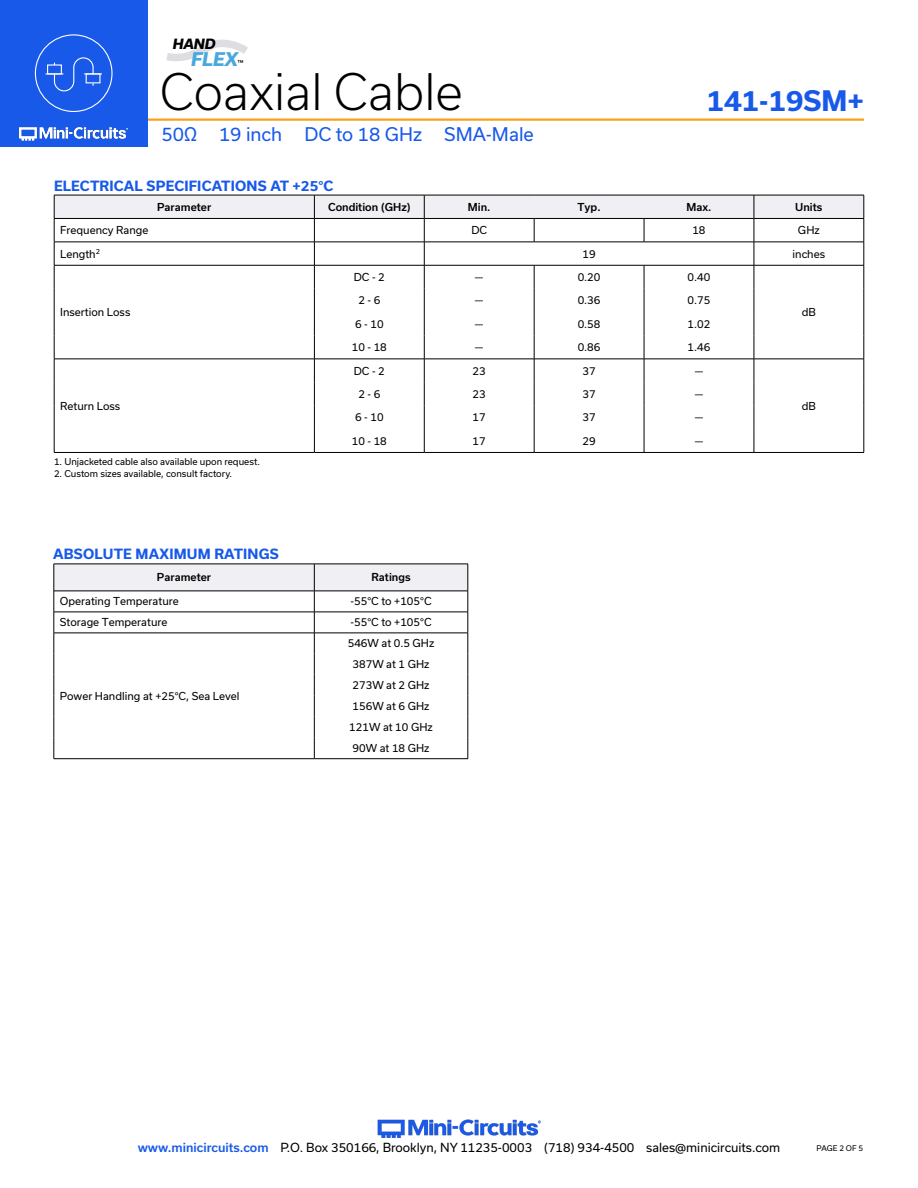
<style>
.page{position:relative;width:918px;height:1188px;background:#fff}
.page>*{position:absolute;margin:0;border:0;box-sizing:border-box;transform-origin:0 0}
.t1{font:300 48px "Usual";color:#000}
.t2{font:700 27px "Usual";color:#1859ea}
.t3{font:18px "Usual";color:#1859ea}
.t4{font:italic 800 18px "Usual";color:#48a8de}
.Blue_Headers{font:700 13.5px "Usual";letter-spacing:.015em;color:#1859ea}
.t5{font:italic 800 13.5px "Usual";color:#000}
.t6{font:12px "Usual";color:#000}
.Table_Body_Center{font:10.5px "Usual";color:#000}
.Table_Body_Left_Justified{font:10.5px "Usual";color:#000}
.Table_Header_Center{font:500 10.5px "Usual";color:#000}
.Notes{font:9px "Usual";color:#000}
.t7{font:7.5px "Usual";color:#000}
.s1{font-weight:500;color:#1859ea}
</style>
<div class="page">
<svg style="left:166px;top:39px;width:82px;height:22px"></svg>
<hr style="left:754px;top:452px;width:110px;height:1px;background:#000">
<hr style="left:314px;top:452px;width:110px;height:1px;background:#000">
<hr style="left:424px;top:452px;width:110px;height:1px;background:#000">
<hr style="left:534px;top:452px;width:110px;height:1px;background:#000">
<svg style="left:54px;top:195px;width:811px;height:257px"></svg>
<hr style="left:644px;top:452px;width:110px;height:1px;background:#000">
<hr style="left:54px;top:452px;width:260px;height:1px;background:#000">
<div style="left:54px;top:564px;width:260px;height:27px;background:#efeff4"></div>
<div style="left:314px;top:564px;width:154px;height:27px;background:#efeff4"></div>
<hr style="left:314px;top:612px;width:154px;height:1px;background:#000">
<hr style="left:314px;top:633px;width:154px;height:1px;background:#000">
<hr style="left:314px;top:564px;width:154px;height:1px;background:#000">
<hr style="left:314px;top:591px;width:154px;height:1px;background:#000">
<hr style="left:54px;top:564px;width:260px;height:1px;background:#000">
<hr style="left:54px;top:591px;width:260px;height:1px;background:#000">
<hr style="left:54px;top:612px;width:260px;height:1px;background:#000">
<hr style="left:54px;top:633px;width:260px;height:1px;background:#000">
<svg style="left:54px;top:564px;width:1px;height:194px"></svg>
<svg style="left:314px;top:564px;width:1px;height:194px"></svg>
<hr style="left:54px;top:758px;width:260px;height:1px;background:#000">
<svg style="left:468px;top:564px;width:1px;height:195px"></svg>
<hr style="left:314px;top:758px;width:154px;height:1px;background:#000">
<hr style="left:111px;top:118px;width:753px;height:3px;background:#faa21b">
<div style="left:0;top:0;width:147px;height:147px;background:#1859ea"></div>
<img style="left:18px;top:126px;width:111px;height:15px">
<svg style="left:36px;top:57px;width:77px;height:35px"></svg>
<img style="left:377px;top:1119px;width:164px;height:19px">
<p class="t5" style="left:173px;top:36px;width:44px">HAND</p>
<h3 class="t4" style="left:191px;top:49px;width:48px">FLEX</h3>
<p class="Notes" style="left:238px;top:58px;width:7px">™</p>
<h1 class="t1" style="left:160px;top:64px;width:305px">Coaxial Cable</h1>
<h3 class="t3" style="left:161px;top:124px;width:374px">50Ω 19 inch DC to 18 GHz SMA-Male</h3>
<h2 class="t2" style="left:707px;top:85px;width:159px">141-19SM+</h2>
<p class="Blue_Headers" style="left:54px;top:178px;width:281px">ELECTRICAL SPECIFICATIONS AT +25°C</p>
<p class="Table_Header_Center" style="left:157px;top:201px;width:56px">Parameter</p>
<p class="Table_Header_Center" style="left:328px;top:201px;width:84px">Condition (GHz)</p>
<p class="Table_Header_Center" style="left:468px;top:201px;width:24px">Min.</p>
<p class="Table_Header_Center" style="left:578px;top:201px;width:25px">Typ.</p>
<p class="Table_Header_Center" style="left:686px;top:201px;width:26px">Max.</p>
<p class="Table_Header_Center" style="left:795px;top:201px;width:29px">Units</p>
<p class="Table_Body_Left_Justified" style="left:60px;top:224px;width:90px">Frequency Range</p>
<p class="Table_Body_Center" style="left:471px;top:224px;width:17px">DC</p>
<p class="Table_Body_Center" style="left:692px;top:224px;width:15px">18</p>
<p class="Table_Body_Center" style="left:798px;top:224px;width:23px">GHz</p>
<p class="Table_Body_Left_Justified" style="left:60px;top:248px;width:41px">Length<sup>2</sup></p>
<p class="Table_Body_Center" style="left:583px;top:248px;width:15px">19</p>
<p class="Table_Body_Center" style="left:793px;top:248px;width:34px">inches</p>
<p class="Table_Body_Left_Justified" style="left:60px;top:306px;width:72px">Insertion Loss</p>
<p class="Table_Body_Left_Justified" style="left:60px;top:400px;width:62px">Return Loss</p>
<p class="Notes" style="left:54px;top:456px;width:207px">1. Unjacketed cable also available upon request.</p>
<p class="Notes" style="left:54px;top:468px;width:180px">2. Custom sizes available, consult factory.</p>
<p class="Table_Body_Center" style="left:354px;top:271px;width:33px">DC - 2</p>
<p class="Table_Body_Center" style="left:475px;top:271px;width:10px">—</p>
<p class="Table_Body_Center" style="left:578px;top:271px;width:24px">0.20</p>
<p class="Table_Body_Center" style="left:688px;top:271px;width:24px">0.40</p>
<p class="Table_Body_Center" style="left:358px;top:294px;width:23px">2 - 6</p>
<p class="Table_Body_Center" style="left:475px;top:294px;width:10px">—</p>
<p class="Table_Body_Center" style="left:578px;top:294px;width:24px">0.36</p>
<p class="Table_Body_Center" style="left:688px;top:294px;width:24px">0.75</p>
<p class="Table_Body_Center" style="left:355px;top:318px;width:30px">6 - 10</p>
<p class="Table_Body_Center" style="left:475px;top:318px;width:10px">—</p>
<p class="Table_Body_Center" style="left:578px;top:318px;width:24px">0.58</p>
<p class="Table_Body_Center" style="left:688px;top:318px;width:24px">1.02</p>
<p class="Table_Body_Center" style="left:352px;top:341px;width:37px">10 - 18</p>
<p class="Table_Body_Center" style="left:475px;top:341px;width:10px">—</p>
<p class="Table_Body_Center" style="left:578px;top:341px;width:24px">0.86</p>
<p class="Table_Body_Center" style="left:688px;top:341px;width:24px">1.46</p>
<p class="Table_Body_Center" style="left:354px;top:365px;width:33px">DC - 2</p>
<p class="Table_Body_Center" style="left:473px;top:365px;width:15px">23</p>
<p class="Table_Body_Center" style="left:583px;top:365px;width:15px">37</p>
<p class="Table_Body_Center" style="left:695px;top:365px;width:10px">—</p>
<p class="Table_Body_Center" style="left:358px;top:388px;width:23px">2 - 6</p>
<p class="Table_Body_Center" style="left:473px;top:388px;width:15px">23</p>
<p class="Table_Body_Center" style="left:583px;top:388px;width:15px">37</p>
<p class="Table_Body_Center" style="left:695px;top:388px;width:10px">—</p>
<p class="Table_Body_Center" style="left:355px;top:411px;width:30px">6 - 10</p>
<p class="Table_Body_Center" style="left:473px;top:411px;width:15px">17</p>
<p class="Table_Body_Center" style="left:583px;top:411px;width:15px">37</p>
<p class="Table_Body_Center" style="left:695px;top:411px;width:10px">—</p>
<p class="Table_Body_Center" style="left:352px;top:435px;width:37px">10 - 18</p>
<p class="Table_Body_Center" style="left:473px;top:435px;width:15px">17</p>
<p class="Table_Body_Center" style="left:583px;top:435px;width:15px">29</p>
<p class="Table_Body_Center" style="left:695px;top:435px;width:10px">—</p>
<p class="Blue_Headers" style="left:53px;top:547px;width:227px">ABSOLUTE MAXIMUM RATINGS</p>
<p class="Table_Header_Center" style="left:157px;top:571px;width:56px">Parameter</p>
<p class="Table_Header_Center" style="left:372px;top:571px;width:41px">Ratings</p>
<p class="Table_Body_Left_Justified" style="left:60px;top:595px;width:120px">Operating Temperature</p>
<p class="Table_Body_Center" style="left:351px;top:595px;width:83px">-55°C to +105°C</p>
<p class="Table_Body_Left_Justified" style="left:60px;top:616px;width:109px">Storage Temperature</p>
<p class="Table_Body_Center" style="left:351px;top:616px;width:83px">-55°C to +105°C</p>
<p class="Table_Body_Left_Justified" style="left:60px;top:690px;width:181px">Power Handling at +25°C, Sea Level</p>
<p class="Table_Body_Center" style="left:348px;top:637px;width:88px">546W at 0.5 GHz</p>
<p class="Table_Body_Center" style="left:353px;top:658px;width:79px">387W at 1 GHz</p>
<p class="Table_Body_Center" style="left:353px;top:679px;width:79px">273W at 2 GHz</p>
<p class="Table_Body_Center" style="left:353px;top:700px;width:79px">156W at 6 GHz</p>
<p class="Table_Body_Center" style="left:349px;top:721px;width:85px">121W at 10 GHz</p>
<p class="Table_Body_Center" style="left:353px;top:742px;width:79px">90W at 18 GHz</p>
<p class="Table_Body_Center" style="left:802px;top:306px;width:16px">dB</p>
<p class="Table_Body_Center" style="left:802px;top:400px;width:16px">dB</p>
<p class="t6" style="left:138px;top:1141px;width:644px"><span class="s1">www.minicircuits.com</span> P.O. Box 350166, Brooklyn, NY 11235-0003 (718) 934-4500 sales@minicircuits.com</p>
<p class="t7" style="left:817px;top:1144px;width:48px">PAGE 2 OF 5</p>
</div>
